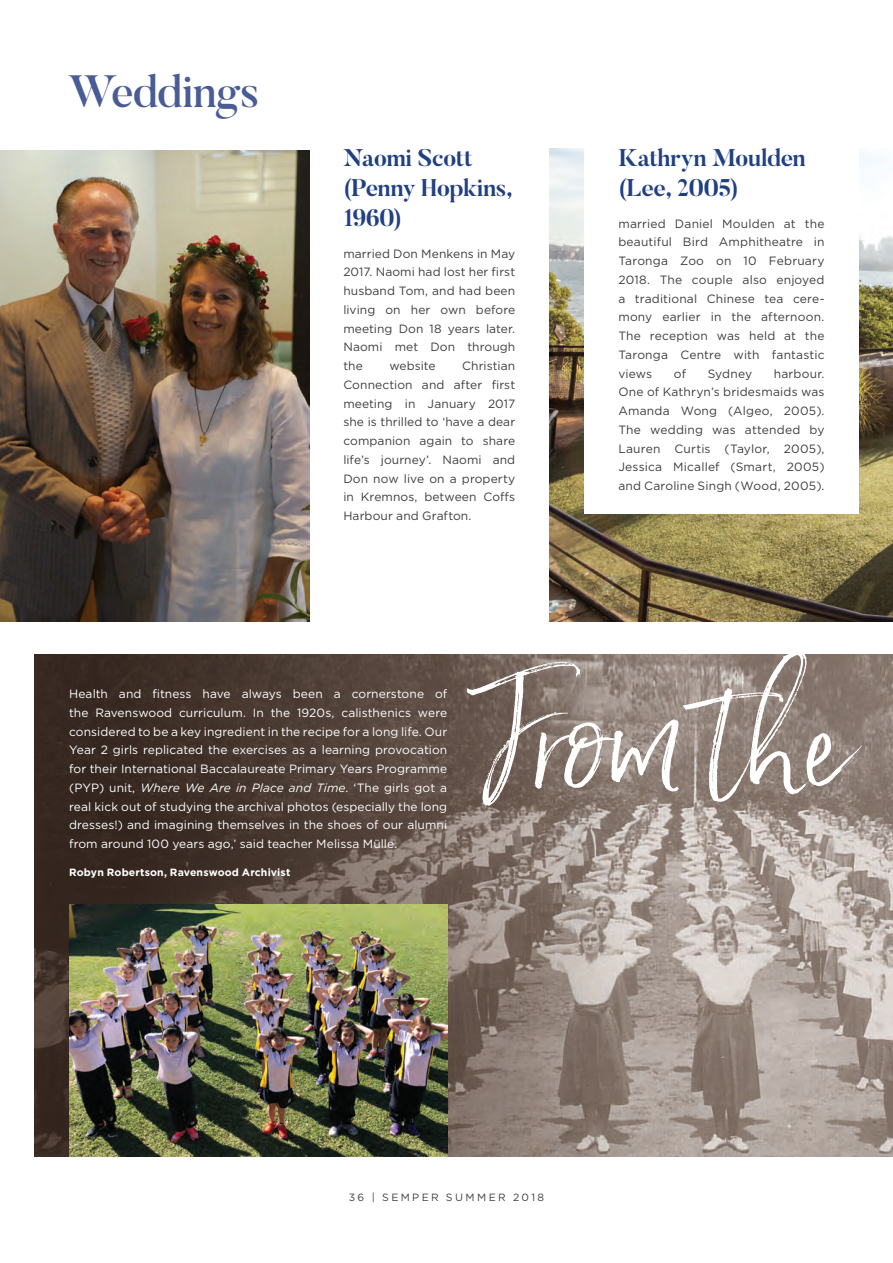
<style>
.page{position:relative;width:893px;height:1263px;background:#fff}
.page>*{position:absolute;margin:0;border:0;box-sizing:border-box;transform-origin:0 0}
.Saturday_Script{font:141.75px "Saturday Script";color:#fff}
.Community_H1{font:500 45px "Butler";letter-spacing:-.025em;color:#4a5c96}
.Sub_Heading_-_Blue{font:700 24px/30px "Butler";letter-spacing:-.02em;color:#214083}
.Main_body{font:12px/18.8px "Gotham";letter-spacing:.01em;color:#3e3e3f;text-align:justify}
.Main_body-2{font:12px/18.8px "Gotham";letter-spacing:.01em;color:#fff;text-align:justify}
.Author{font:700 10.5px "Gotham";letter-spacing:.01em;color:#fff}
.t1{font:10.5px "Gotham";letter-spacing:.225em;color:#3e3e3f}
.s1{font-style:italic}
</style>
<div class="page">
<img style="left:680px;top:655px;width:213px;height:502px">
<img style="left:550px;top:149px;width:343px;height:472px">
<svg style="left:35px;top:655px;width:645px;height:502px;background:#6d5e56"></svg>
<img style="left:69px;top:905px;width:378px;height:252px">
<div style="left:584px;top:135px;width:275px;height:378px;background:#fff"></div>
<img style="left:0;top:150px;width:309px;height:471px">
<p class="Community_H1" style="left:68px;top:63px;width:193px">Weddings</p>
<p class="Sub_Heading_-_Blue" style="left:343px;top:143px;width:171px">Naomi Scott (Penny Hopkins,<br>1960)</p>
<p class="Main_body" style="left:343px;top:244px;width:173px">married Don Menkens in May 2017. Naomi had lost her first husband Tom, and had been living on her own before meeting Don 18 years later.<br>Naomi met Don through the</p>
<p class="Main_body" style="left:343px;top:356px;width:173px;text-indent:119px">Christian Connection and after first meeting in January 2017 she is thrilled to ‘have a dear companion again to share life’s journey’. Naomi and Don now live on a property in Kremnos, between Coffs Harbour and Grafton.</p>
<p class="Main_body" style="left:389px;top:356px;width:48px">website</p>
<p class="Sub_Heading_-_Blue" style="left:618px;top:143px;width:189px">Kathryn Moulden (Lee, 2005)</p>
<p class="Main_body" style="left:618px;top:214px;width:208px">married Daniel Moulden at the beautiful Bird Amphitheatre in Taronga Zoo on 10 February 2018. The couple also enjoyed a traditional Chinese tea cere&shy;mony earlier in the afternoon.<br>The reception was held at the Taronga Centre with fantastic views</p>
<p class="Main_body" style="left:674px;top:364px;width:14px">of</p>
<p class="Main_body" style="left:708px;top:364px;width:46px">Sydney</p>
<p class="Main_body" style="left:618px;top:364px;width:208px;text-indent:155px">harbour.<br>One of Kathryn’s bridesmaids was Amanda Wong (Algeo, 2005).<br>The wedding was attended by Lauren Curtis (Taylor, 2005), Jessica Micallef (Smart, 2005) and Caroline Singh (Wood, 2005).</p>
<p class="Main_body-2" style="left:69px;top:684px;width:380px">Health and fitness have always been a cornerstone of the Ravenswood curriculum. In the 1920s, calisthenics were considered to be a key ingredient in the recipe for a long life. Our Year 2 girls replicated the exercises as a learning provocation for their International Baccalaureate Primary Years Programme (PYP) unit, <span class="s1">Where We Are in Place and Time</span>. ‘The girls got a real kick out of studying the archival photos (especially the long dresses!) and imagining themselves in the shoes of our alumni from around 100 years ago,’ said teacher Melissa Mülle.</p>
<p class="Author" style="left:69px;top:865px;width:223px">Robyn Robertson, Ravenswood Archivist</p>
<p class="Saturday_Script" style="left:478px;top:650px;width:376px">From the</p>
<p class="t1" style="left:349px;top:1191px;width:197px">36 | SEMPER SUMMER 2018</p>
</div>
